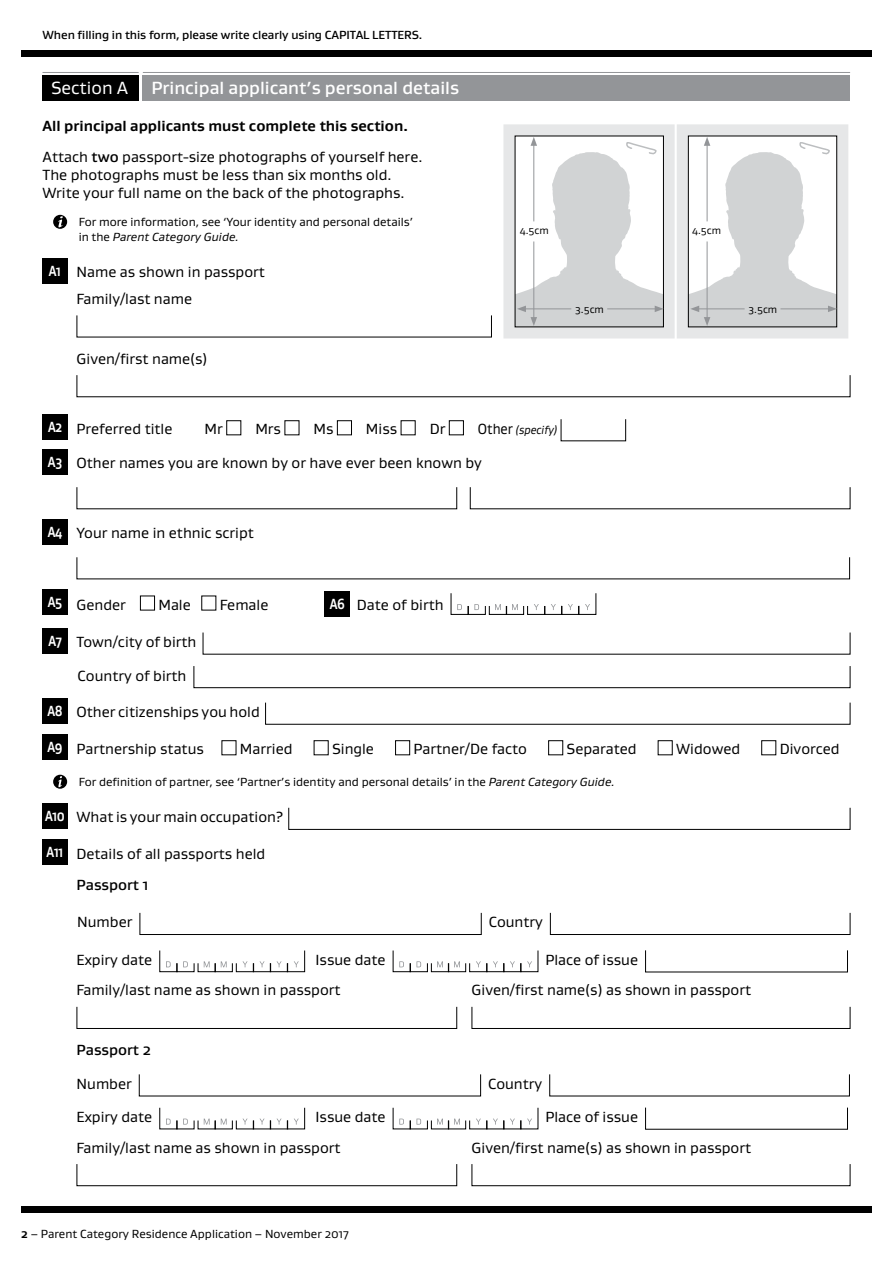
<style>
.page{position:relative;width:893px;height:1263px;background:#fff}
.page>*{position:absolute;margin:0;border:0;box-sizing:border-box;transform-origin:0 0}
.t1{font:500 18px "Gustan";color:#fff}
.t2{font:18px "Gustan";color:#fff}
.t3{font:15px/18px "Gustan";color:#000}
.t4{font:700 15px/30.8px "Gustan";color:#000}
.t5{font:500 15px "Gustan";color:#000}
.t6{font:12px/15px "Gustan";color:#000}
.t7{font:500 12px "Gustan";letter-spacing:-.005em;color:#000}
.t8{font:italic 12px "Gustan";color:#000;scale:.9 1}
.t9{font:10.5px "Gustan";color:#000}
.s1{font-weight:400}
.s2{font-weight:500}
.s3{font-style:italic}
.s4{font-weight:700;color:#fff}
.s5{font-style:normal;font-size:15px}
.s6{font-weight:700}
</style>
<div class="page">
<div style="left:21px;top:50px;width:851px;height:7px;background:#000"></div>
<div style="left:21px;top:1206px;width:851px;height:7px;background:#000"></div>
<div style="left:43px;top:75px;width:96px;height:26px;background:#000"></div>
<hr style="left:43px;top:72px;width:96px;height:1px;background:#939598">
<div style="left:143px;top:75px;width:707px;height:26px;background:#939598"></div>
<hr style="left:143px;top:72px;width:707px;height:1px;background:#939598">
<div style="left:53px;top:215px;width:14px;height:14px;background:#000;border-radius:50%"></div>
<svg style="left:58px;top:216px;width:5px;height:11px"></svg>
<div style="left:43px;top:258px;width:25px;height:25px;background:#000"></div>
<svg style="left:76px;top:315px;width:416px;height:23px"></svg>
<svg style="left:76px;top:375px;width:775px;height:22px"></svg>
<div style="left:43px;top:415px;width:25px;height:25px;background:#000"></div>
<div style="left:226px;top:420px;width:15px;height:15px;border:1px solid #000"></div>
<div style="left:284px;top:420px;width:15px;height:15px;border:1px solid #000"></div>
<div style="left:337px;top:420px;width:15px;height:15px;border:1px solid #000"></div>
<div style="left:401px;top:420px;width:15px;height:15px;border:1px solid #000"></div>
<div style="left:449px;top:420px;width:15px;height:15px;border:1px solid #000"></div>
<svg style="left:560px;top:419px;width:66px;height:23px"></svg>
<div style="left:43px;top:449px;width:25px;height:25px;background:#000"></div>
<svg style="left:76px;top:487px;width:381px;height:23px"></svg>
<svg style="left:469px;top:487px;width:382px;height:23px"></svg>
<div style="left:43px;top:519px;width:25px;height:25px;background:#000"></div>
<svg style="left:76px;top:557px;width:774px;height:23px"></svg>
<div style="left:43px;top:589px;width:25px;height:25px;background:#000"></div>
<div style="left:140px;top:596px;width:15px;height:14px;border:1px solid #000"></div>
<div style="left:325px;top:591px;width:25px;height:25px;background:#000"></div>
<svg style="left:450px;top:593px;width:147px;height:22px"></svg>
<div style="left:43px;top:628px;width:25px;height:25px;background:#000"></div>
<svg style="left:202px;top:632px;width:649px;height:23px"></svg>
<svg style="left:193px;top:666px;width:658px;height:22px"></svg>
<div style="left:43px;top:698px;width:25px;height:25px;background:#000"></div>
<svg style="left:265px;top:702px;width:586px;height:23px"></svg>
<div style="left:43px;top:735px;width:25px;height:25px;background:#000"></div>
<div style="left:222px;top:740px;width:14px;height:15px;border:1px solid #000"></div>
<div style="left:314px;top:740px;width:15px;height:15px;border:1px solid #000"></div>
<div style="left:395px;top:740px;width:15px;height:15px;border:1px solid #000"></div>
<div style="left:548px;top:740px;width:15px;height:15px;border:1px solid #000"></div>
<div style="left:658px;top:740px;width:15px;height:15px;border:1px solid #000"></div>
<div style="left:761px;top:740px;width:15px;height:15px;border:1px solid #000"></div>
<div style="left:53px;top:775px;width:14px;height:14px;background:#000;border-radius:50%"></div>
<svg style="left:58px;top:776px;width:4px;height:11px"></svg>
<div style="left:43px;top:803px;width:25px;height:25px;background:#000"></div>
<svg style="left:288px;top:807px;width:563px;height:23px"></svg>
<div style="left:43px;top:840px;width:25px;height:25px;background:#000"></div>
<svg style="left:139px;top:912px;width:343px;height:23px"></svg>
<svg style="left:550px;top:912px;width:301px;height:23px"></svg>
<svg style="left:159px;top:950px;width:146px;height:22px"></svg>
<svg style="left:392px;top:950px;width:147px;height:22px"></svg>
<svg style="left:645px;top:950px;width:203px;height:23px"></svg>
<svg style="left:76px;top:1006px;width:381px;height:23px"></svg>
<svg style="left:471px;top:1006px;width:380px;height:23px"></svg>
<svg style="left:138px;top:1074px;width:343px;height:23px"></svg>
<svg style="left:549px;top:1074px;width:301px;height:23px"></svg>
<svg style="left:159px;top:1107px;width:146px;height:23px"></svg>
<svg style="left:392px;top:1107px;width:147px;height:23px"></svg>
<svg style="left:645px;top:1107px;width:203px;height:23px"></svg>
<svg style="left:76px;top:1164px;width:381px;height:22px"></svg>
<svg style="left:471px;top:1164px;width:380px;height:22px"></svg>
<div style="left:503px;top:124px;width:172px;height:214px;background:#e6e7e8"></div>
<svg style="left:515px;top:137px;width:149px;height:190px;background:#e2e3e4"></svg>
<div style="left:677px;top:124px;width:171px;height:214px;background:#e6e7e8"></div>
<svg style="left:688px;top:137px;width:149px;height:190px;background:#e2e3e4"></svg>
<p class="t7" style="left:43px;top:27px;width:381px">When filling in this form, please write clearly using CAPITAL LETTERS.</p>
<p class="t2" style="left:51px;top:76px;width:79px">Section A</p>
<p class="t1" style="left:151px;top:76px;width:309px">Principal applicant’s personal details</p>
<p class="t4" style="left:43px;top:110px;width:381px">All principal applicants must complete this section.<br><span class="s1">Attach</span> <span class="s2">two</span> <span class="s1">passport-size photographs of yourself here.</span></p>
<p class="t3" style="left:43px;top:165px;width:364px">The photographs must be less than six months old.<br>Write your full name on the back of the photographs.</p>
<p class="t6" style="left:79px;top:214px;width:336px">For more information, see ‘Your identity and personal details’ in the <span class="s3">Parent Category Guide.</span></p>
<p class="t3" style="left:77px;top:259px;width:190px;line-height:26.5px;text-indent:-28px"><span class="s4">A1</span> Name as shown in passport<br>Family/last name</p>
<p class="t3" style="left:77px;top:349px;width:133px">Given/first name(s)</p>
<p class="t9" style="left:520px;top:223px;width:30px">4.5cm</p>
<p class="t9" style="left:692px;top:223px;width:30px">4.5cm</p>
<p class="t9" style="left:575px;top:302px;width:30px">3.5cm</p>
<p class="t9" style="left:748px;top:302px;width:30px">3.5cm</p>
<p class="t3" style="left:48px;top:419px;width:126px"><span class="s4">A2</span> Preferred title</p>
<p class="t3" style="left:205px;top:419px;width:20px">Mr</p>
<p class="t3" style="left:255px;top:419px;width:27px">Mrs</p>
<p class="t3" style="left:313px;top:419px;width:21px">Ms</p>
<p class="t3" style="left:366px;top:419px;width:33px">Miss</p>
<p class="t3" style="left:430px;top:419px;width:17px">Dr</p>
<p class="t8" style="left:478px;top:422px;width:90px"><span class="s5">Other</span> (specify)</p>
<p class="t3" style="left:48px;top:454px;width:435px"><span class="s4">A3</span> Other names you are known by or have ever been known by</p>
<p class="t3" style="left:48px;top:524px;width:208px"><span class="s4">A4</span> Your name in ethnic script</p>
<p class="t3" style="left:48px;top:596px;width:80px"><sup>A5</sup> Gender</p>
<p class="t3" style="left:158px;top:596px;width:34px">Male</p>
<p class="t3" style="left:220px;top:596px;width:50px">Female</p>
<p class="t3" style="left:330px;top:596px;width:115px"><span class="s4">A6</span> Date of birth</p>
<p class="t3" style="left:48px;top:632px;width:150px"><span class="s4">A7</span> Town/city of birth</p>
<p class="t3" style="left:78px;top:666px;width:110px">Country of birth</p>
<p class="t3" style="left:47px;top:702px;width:214px"><span class="s4">A8</span> Other citizenships you hold</p>
<p class="t3" style="left:47px;top:739px;width:158px"><span class="s4">A9</span> Partnership status</p>
<p class="t3" style="left:240px;top:739px;width:54px">Married</p>
<p class="t3" style="left:332px;top:739px;width:43px">Single</p>
<p class="t3" style="left:414px;top:739px;width:115px">Partner/De facto</p>
<p class="t3" style="left:567px;top:739px;width:71px">Separated</p>
<p class="t3" style="left:676px;top:739px;width:66px">Widowed</p>
<p class="t3" style="left:780px;top:739px;width:61px">Divorced</p>
<p class="t6" style="left:79px;top:774px;width:537px">For definition of partner, see ‘Partner’s identity and personal details’ in the <span class="s3">Parent Category Guide.</span></p>
<p class="t3" style="left:45px;top:808px;width:240px"><span class="s4">A10</span> What is your main occupation?</p>
<p class="t3" style="left:77px;top:838px;width:190px;line-height:30.8px;text-indent:-30px"><span class="s4">A11</span> Details of all passports held<br><span class="s2">Passport 1</span></p>
<p class="t3" style="left:77px;top:912px;width:57px">Number</p>
<p class="t3" style="left:489px;top:912px;width:56px">Country</p>
<p class="t3" style="left:77px;top:950px;width:77px">Expiry date</p>
<p class="t3" style="left:316px;top:950px;width:72px">Issue date</p>
<p class="t3" style="left:545px;top:950px;width:94px">Place of issue</p>
<p class="t3" style="left:77px;top:981px;width:266px">Family/last name as shown in passport</p>
<p class="t3" style="left:472px;top:981px;width:281px">Given/first name(s) as shown in passport</p>
<p class="t5" style="left:77px;top:1040px;width:76px">Passport 2</p>
<p class="t3" style="left:77px;top:1074px;width:57px">Number</p>
<p class="t3" style="left:488px;top:1074px;width:56px">Country</p>
<p class="t3" style="left:77px;top:1107px;width:77px">Expiry date</p>
<p class="t3" style="left:316px;top:1107px;width:72px">Issue date</p>
<p class="t3" style="left:545px;top:1107px;width:94px">Place of issue</p>
<p class="t3" style="left:77px;top:1138px;width:266px">Family/last name as shown in passport</p>
<p class="t3" style="left:472px;top:1138px;width:281px">Given/first name(s) as shown in passport</p>
<p class="t6" style="left:21px;top:1226px;width:329px"><span class="s6">2</span> – Parent Category Residence Application – November 2017</p>
</div>
